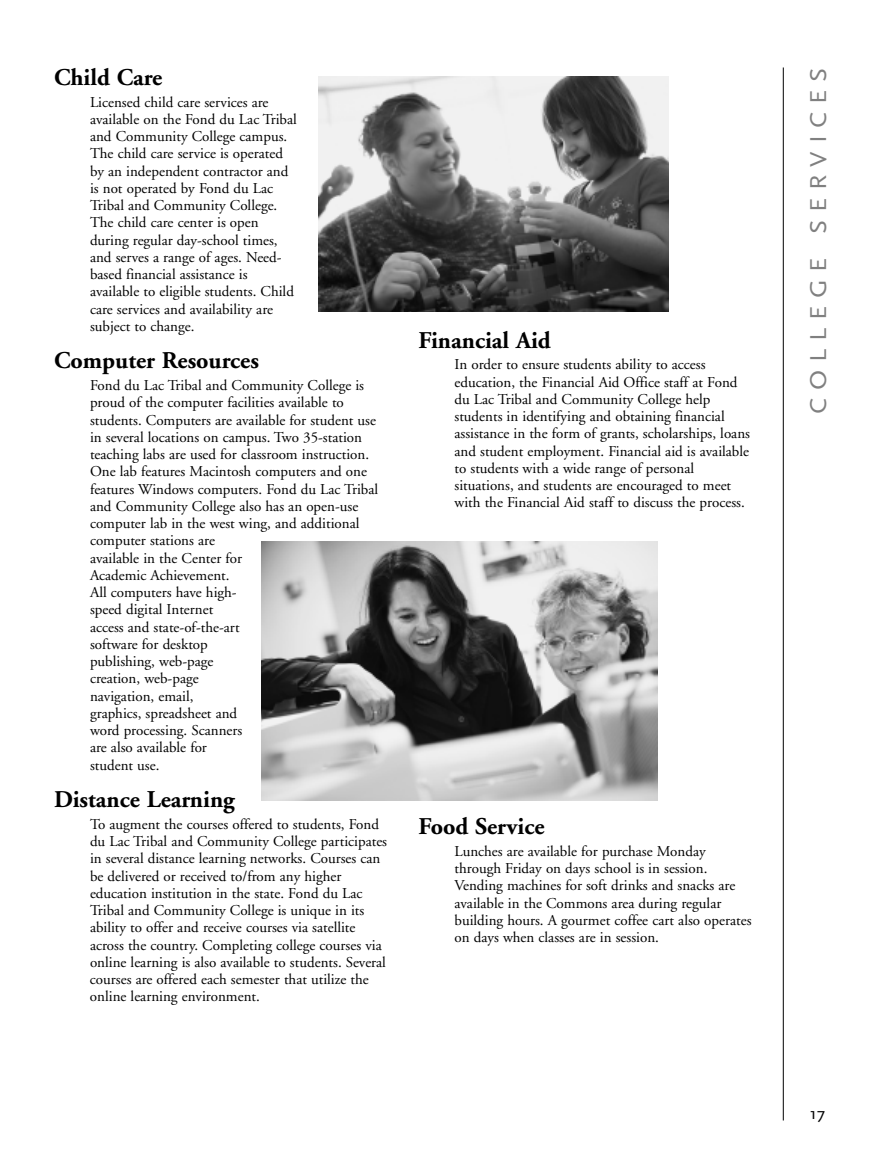
<style>
.page{position:relative;width:891px;height:1161px;background:#fff}
.page>*{position:absolute;margin:0;border:0;box-sizing:border-box;transform-origin:0 0}
.t1{font:700 24px "Adobe Garamond";color:#000}
.t2{font:24px "Scala Sans";letter-spacing:.3em;color:#808080;scale:1.1 1}
.t3{font:16.5px "Scala Sans";color:#000;scale:1.1 1}
.t4{font:15px/17.2px "Adobe Garamond";color:#000}
</style>
<div class="page">
<hr style="left:783px;top:68px;width:1px;height:1052px;background:#000">
<img style="left:319px;top:77px;width:350px;height:235px">
<img style="left:261px;top:542px;width:396px;height:259px">
<h1 class="t1" style="left:54px;top:68px;width:110px">Child Care</h1>
<p class="t4" style="left:90px;top:94px;width:208px">Licensed child care services are available on the Fond du Lac Tribal and Community College campus.<br>The child care service is operated by an independent contractor and is not operated by Fond du Lac<br>Tribal and Community College.<br>The child care center is open during regular day-school times, and serves a range of ages. Need&shy;based financial assistance is available to eligible students. Child care services and availability are subject to change.</p>
<h1 class="t1" style="left:54px;top:351px;width:206px">Computer Resources</h1>
<p class="t4" style="left:90px;top:378px;width:290px">Fond du Lac Tribal and Community College is proud of the computer facilities available to students. Computers are available for student use in several locations on campus. Two 35-station teaching labs are used for classroom instruction.<br>One lab features Macintosh computers and one features Windows computers. Fond du Lac Tribal and Community College also has an open-use computer lab in the west wing, and additional computer stations are<br>available in the Center for<br>Academic Achievement.<br>All computers have high-<br>speed digital Internet<br>access and state-of-the-art<br>software for desktop<br>publishing, web-page<br>creation, web-page<br>navigation, email,<br>graphics, spreadsheet and<br>word processing. Scanners<br>are also available for<br>student use.</p>
<h1 class="t1" style="left:54px;top:790px;width:182px">Distance Learning</h1>
<p class="t4" style="left:90px;top:817px;width:299px">To augment the courses offered to students, Fond du Lac Tribal and Community College participates in several distance learning networks. Courses can be delivered or received to/from any higher education institution in the state. Fond du Lac Tribal and Community College is unique in its ability to offer and receive courses via satellite across the country. Completing college courses via online learning is also available to students. Several courses are offered each semester that utilize the online learning environment.</p>
<h1 class="t1" style="left:418px;top:331px;width:134px">Financial Aid</h1>
<p class="t4" style="left:454px;top:357px;width:297px">In order to ensure students ability to access education, the Financial Aid Office staff at Fond du Lac Tribal and Community College help students in identifying and obtaining financial assistance in the form of grants, scholarships, loans and student employment. Financial aid is available to students with a wide range of personal situations, and students are encouraged to meet with the Financial Aid staff to discuss the process.</p>
<h1 class="t1" style="left:418px;top:817px;width:127px">Food Service</h1>
<p class="t4" style="left:454px;top:844px;width:299px">Lunches are available for purchase Monday through Friday on days school is in session.<br>Vending machines for soft drinks and snacks are available in the Commons area during regular building hours. A gourmet coffee cart also operates on days when classes are in session.</p>
<h1 class="t2" style="left:809px;top:414px;width:317px;rotate:-90deg">COLLEGE SERVICES</h1>
<p class="t3" style="left:810px;top:1107px;width:16px">17</p>
</div>
